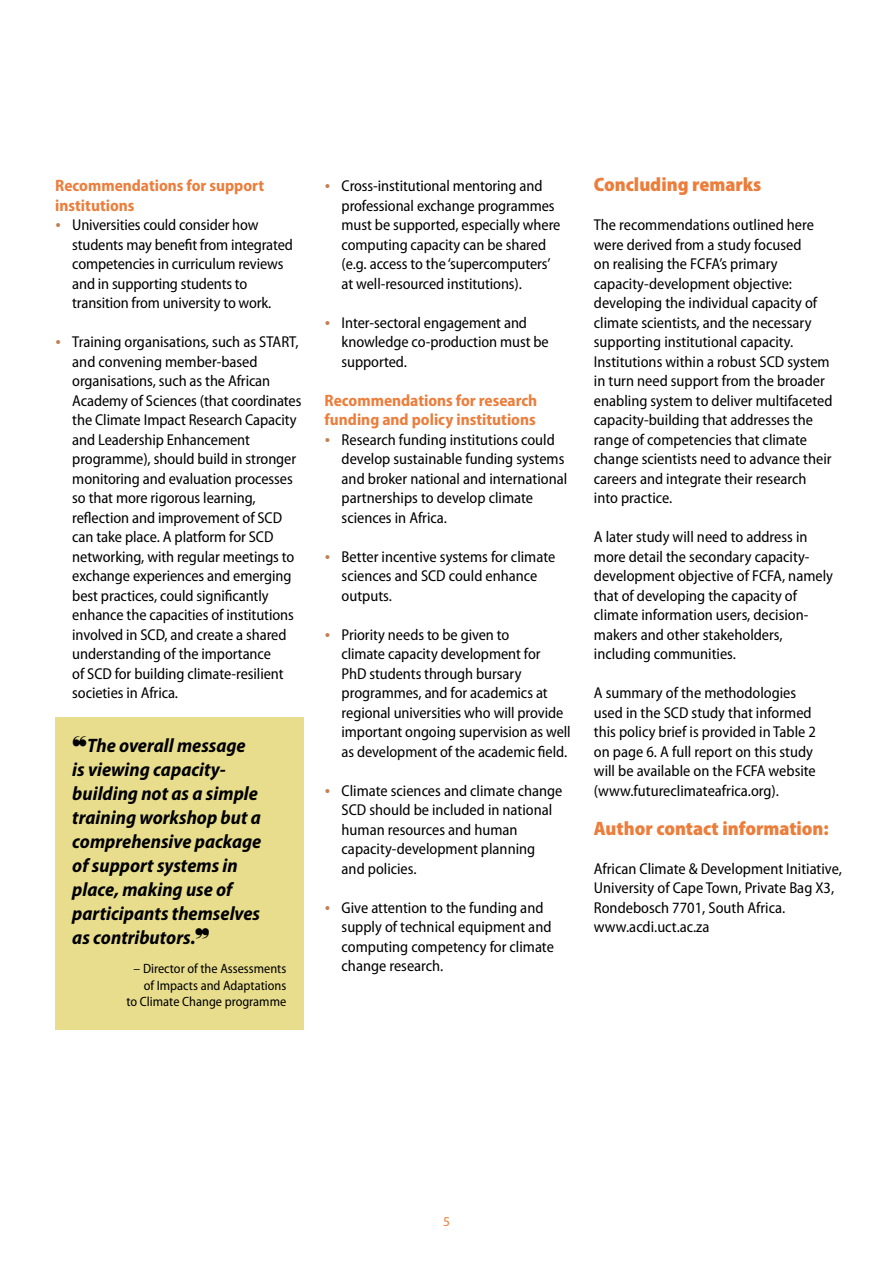
<style>
.page{position:relative;width:893px;height:1263px;background:#fff}
.page>*{position:absolute;margin:0;border:0;box-sizing:border-box;transform-origin:0 0}
.Box_text{font:italic 700 semi-condensed 19.5px/24px "Myriad Pro";color:#000}
.Heading_level_1{font:900 semi-condensed 19.5px "Myriad Pro";color:#ec7d3b}
.Heading_level_2{font:700 semi-condensed 16.5px/19.5px "Myriad Pro";color:#ec7d3b}
.Body_text{font:semi-condensed 15.75px/19.5px "Myriad Pro";color:#000}
.Box_text-2{font:semi-condensed 13.5px/16.5px "Myriad Pro";color:#000;text-align:right}
.PAGE_NUMBER{font:13.5px "Myriad Pro";color:#ec7d3b}
.s1{color:#c27e53}
</style>
<div class="page">
<div style="left:55px;top:718px;width:248px;height:265px;background:#e8dd8d"></div>
<div style="left:55px;top:942px;width:248px;height:88px;background:#e8dd8d"></div>
<p class="Heading_level_2" style="left:55px;top:176px;width:210px">Recommendations for support institutions</p>
<p class="Body_text" style="left:72px;top:215px;width:222px;text-indent:-17px"><span class="s1">•</span> Universities could consider how students may benefit from integrated competencies in curriculum reviews and in supporting students to transition from university to work.</p>
<p class="Body_text" style="left:72px;top:332px;width:231px;text-indent:-17px"><span class="s1">•</span> Training organisations, such as START, and convening member-based organisations, such as the African Academy of Sciences (that coordinates the Climate Impact Research Capacity and Leadership Enhancement programme), should build in stronger monitoring and evaluation processes so that more rigorous learning, reflection and improvement of SCD can take place. A platform for SCD networking, with regular meetings to exchange experiences and emerging best practices, could significantly enhance the capacities of institutions involved in SCD, and create a shared understanding of the importance<br>of SCD for building climate-resilient societies in Africa.</p>
<p class="Box_text" style="left:72px;top:733px;width:191px">❝The overall message is viewing capacity&shy;building not as a simple training workshop but a comprehensive package of support systems in place, making use of participants themselves as contributors.❞</p>
<p class="Box_text-2" style="left:127px;top:960px;width:161px">– Director of the Assessments of Impacts and Adaptations<br>to Climate Change programme</p>
<p class="Body_text" style="left:342px;top:176px;width:220px;text-indent:-17px"><span class="s1">•</span> Cross-institutional mentoring and professional exchange programmes must be supported, especially where computing capacity can be shared (e.g. access to the ‘supercomputers’ at well-resourced institutions).</p>
<p class="Body_text" style="left:342px;top:313px;width:209px;text-indent:-17px"><span class="s1">•</span> Inter-sectoral engagement and knowledge co-production must be supported.</p>
<p class="Heading_level_2" style="left:325px;top:390px;width:214px">Recommendations for research funding and policy institutions</p>
<p class="Body_text" style="left:342px;top:430px;width:227px;text-indent:-17px"><span class="s1">•</span> Research funding institutions could develop sustainable funding systems and broker national and international partnerships to develop climate sciences in Africa.</p>
<p class="Body_text" style="left:342px;top:547px;width:215px;text-indent:-17px"><span class="s1">•</span> Better incentive systems for climate sciences and SCD could enhance outputs.</p>
<p class="Body_text" style="left:342px;top:625px;width:231px;text-indent:-17px"><span class="s1">•</span> Priority needs to be given to<br>climate capacity development for<br>PhD students through bursary programmes, and for academics at regional universities who will provide important ongoing supervision as well as development of the academic field.</p>
<p class="Body_text" style="left:342px;top:781px;width:222px;text-indent:-17px"><span class="s1">•</span> Climate sciences and climate change<br>SCD should be included in national human resources and human capacity-development planning<br>and policies.</p>
<p class="Body_text" style="left:342px;top:898px;width:214px;text-indent:-17px"><span class="s1">•</span> Give attention to the funding and supply of technical equipment and computing competency for climate change research.</p>
<p class="Heading_level_1" style="left:594px;top:173px;width:169px">Concluding remarks</p>
<p class="Body_text" style="left:594px;top:215px;width:240px">The recommendations outlined here were derived from a study focused<br>on realising the FCFA’s primary capacity-development objective: developing the individual capacity of climate scientists, and the necessary supporting institutional capacity.<br>Institutions within a robust SCD system in turn need support from the broader enabling system to deliver multifaceted capacity-building that addresses the range of competencies that climate change scientists need to advance their careers and integrate their research into practice.</p>
<p class="Body_text" style="left:594px;top:527px;width:241px">A later study will need to address in more detail the secondary capacity&shy;development objective of FCFA, namely that of developing the capacity of climate information users, decision&shy;makers and other stakeholders, including communities.</p>
<p class="Body_text" style="left:594px;top:683px;width:224px">A summary of the methodologies used in the SCD study that informed this policy brief is provided in Table 2 on page 6. A full report on this study will be available on the FCFA website (www.futureclimateafrica.org).</p>
<p class="Heading_level_1" style="left:594px;top:817px;width:237px">Author contact information:</p>
<p class="Body_text" style="left:594px;top:859px;width:250px">African Climate &amp; Development Initiative, University of Cape Town, Private Bag X3, Rondebosch 7701, South Africa. www.acdi.uct.ac.za</p>
<p class="PAGE_NUMBER" style="left:443px;top:1213px;width:8px">5</p>
</div>
